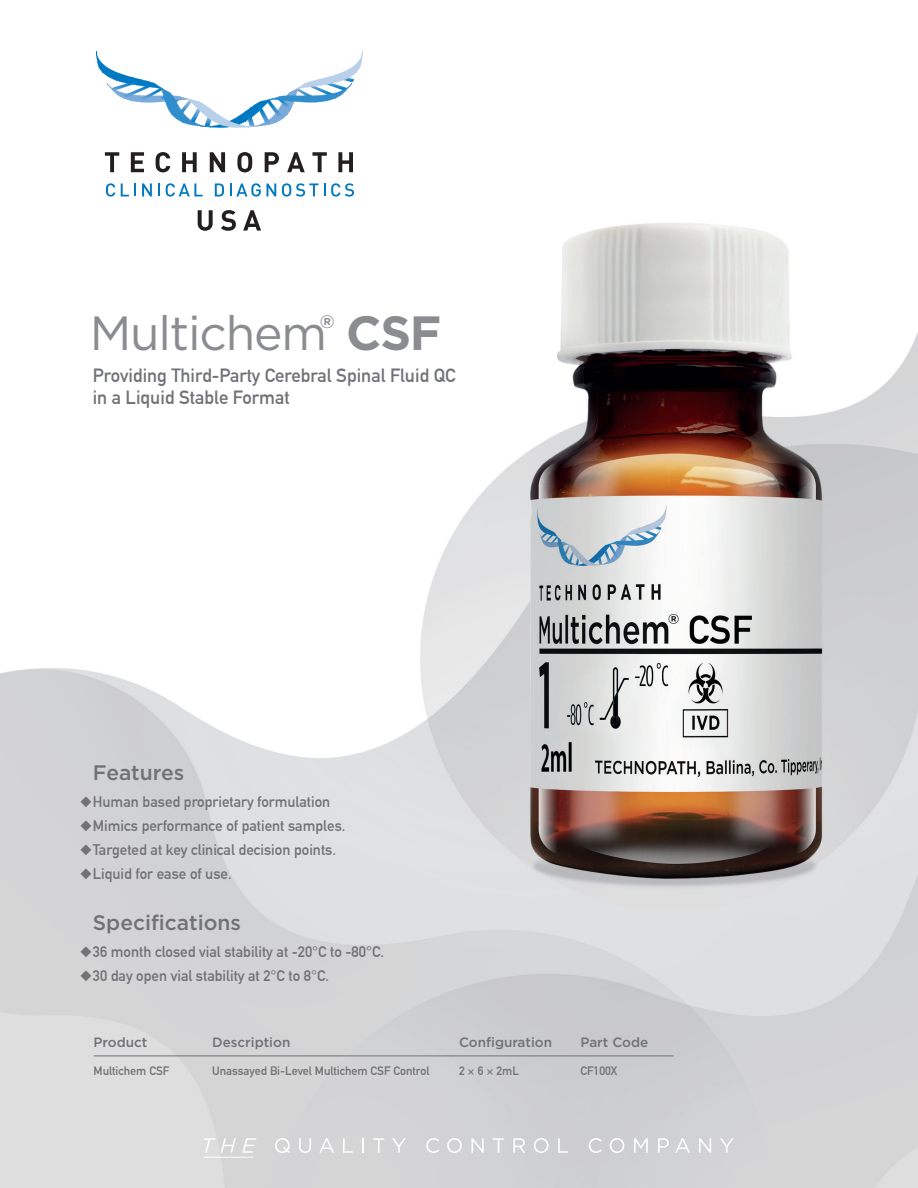
<style>
.page{position:relative;width:918px;height:1188px;background:#fff}
.page>*{position:absolute;margin:0;border:0;box-sizing:border-box;transform-origin:0 0}
.Product_Name{font:48px "Gotham";letter-spacing:-.025em;color:#8a8c8f}
.Feature_Headings{font:500 21px "Gotham";color:#717275}
.sub_head{font:700 18.75px "DIN Alternate";color:#717275}
.Product_Name-2{font:700 18px "Gotham";color:#8a8c8f}
.t1{font:700 15px "DIN Alternate";color:#717275}
.Sub_Feature_Headings{font:500 13.5px "Gotham";color:#717275}
.Sub_Features_P{font:700 12px "DIN Alternate";color:#717275}
.s1{font-weight:700}
</style>
<div class="page">
<img style="left:0;top:152px;width:918px;height:1036px">
<hr style="left:94px;top:1056px;width:118px;height:1px;background:#717275">
<hr style="left:212px;top:1056px;width:247px;height:1px;background:#717275">
<hr style="left:459px;top:1056px;width:121px;height:1px;background:#717275">
<hr style="left:580px;top:1056px;width:94px;height:1px;background:#717275">
<svg style="left:105px;top:152px;width:14px;height:20px"></svg>
<svg style="left:131px;top:152px;width:13px;height:20px"></svg>
<svg style="left:156px;top:152px;width:14px;height:20px"></svg>
<svg style="left:182px;top:152px;width:15px;height:20px"></svg>
<svg style="left:210px;top:152px;width:15px;height:20px"></svg>
<svg style="left:237px;top:152px;width:15px;height:20px"></svg>
<svg style="left:265px;top:152px;width:14px;height:20px"></svg>
<svg style="left:287px;top:152px;width:18px;height:20px"></svg>
<svg style="left:312px;top:152px;width:15px;height:20px"></svg>
<svg style="left:338px;top:152px;width:15px;height:20px"></svg>
<svg style="left:106px;top:183px;width:9px;height:14px"></svg>
<svg style="left:121px;top:183px;width:15px;height:13px"></svg>
<svg style="left:142px;top:183px;width:10px;height:13px"></svg>
<svg style="left:158px;top:183px;width:2px;height:13px"></svg>
<svg style="left:166px;top:183px;width:37px;height:14px"></svg>
<svg style="left:215px;top:183px;width:9px;height:13px"></svg>
<svg style="left:230px;top:183px;width:46px;height:14px"></svg>
<svg style="left:282px;top:183px;width:43px;height:14px"></svg>
<svg style="left:331px;top:183px;width:23px;height:14px"></svg>
<svg style="left:96px;top:51px;width:267px;height:77px"></svg>
<svg style="left:198px;top:210px;width:15px;height:21px"></svg>
<svg style="left:221px;top:210px;width:15px;height:21px"></svg>
<svg style="left:243px;top:210px;width:18px;height:21px"></svg>
<svg style="left:204px;top:1138px;width:11px;height:15px"></svg>
<svg style="left:221px;top:1138px;width:15px;height:15px"></svg>
<svg style="left:242px;top:1138px;width:14px;height:15px"></svg>
<svg style="left:275px;top:1138px;width:15px;height:15px"></svg>
<svg style="left:299px;top:1138px;width:12px;height:15px"></svg>
<svg style="left:319px;top:1138px;width:15px;height:15px"></svg>
<svg style="left:343px;top:1138px;width:10px;height:15px"></svg>
<svg style="left:362px;top:1138px;width:2px;height:15px"></svg>
<svg style="left:373px;top:1138px;width:11px;height:15px"></svg>
<svg style="left:392px;top:1138px;width:14px;height:15px"></svg>
<svg style="left:426px;top:1138px;width:13px;height:15px"></svg>
<svg style="left:447px;top:1138px;width:15px;height:15px"></svg>
<svg style="left:471px;top:1138px;width:13px;height:15px"></svg>
<svg style="left:493px;top:1138px;width:11px;height:15px"></svg>
<svg style="left:513px;top:1138px;width:12px;height:15px"></svg>
<svg style="left:534px;top:1138px;width:15px;height:15px"></svg>
<svg style="left:558px;top:1138px;width:10px;height:15px"></svg>
<svg style="left:589px;top:1138px;width:13px;height:15px"></svg>
<svg style="left:610px;top:1138px;width:14px;height:15px"></svg>
<svg style="left:634px;top:1138px;width:14px;height:15px"></svg>
<svg style="left:658px;top:1138px;width:11px;height:15px"></svg>
<svg style="left:675px;top:1138px;width:15px;height:15px"></svg>
<svg style="left:699px;top:1138px;width:12px;height:15px"></svg>
<svg style="left:720px;top:1138px;width:14px;height:15px"></svg>
<hr style="left:204px;top:1157px;width:49px;height:1px;background:#fff">
<p class="Product_Name-2" style="left:320px;top:311px;width:16px">®</p>
<p class="Product_Name" style="left:90px;top:307px;width:353px">Multichem <span class="s1">CSF</span></p>
<p class="sub_head" style="left:93px;top:361px;width:364px">Providing Third-Party Cerebral Spinal Fluid QC</p>
<p class="sub_head" style="left:93px;top:383px;width:199px">in a Liquid Stable Format</p>
<p class="Feature_Headings" style="left:93px;top:761px;width:93px">Features</p>
<p class="t1" style="left:80px;top:791px;width:252px">◆Human based proprietary formulation</p>
<p class="t1" style="left:80px;top:815px;width:267px">◆Mimics performance of patient samples.</p>
<p class="t1" style="left:80px;top:839px;width:257px">◆Targeted at key clinical decision points.</p>
<p class="t1" style="left:80px;top:863px;width:153px">◆Liquid for ease of use.</p>
<p class="Feature_Headings" style="left:93px;top:911px;width:150px">Specifications</p>
<p class="t1" style="left:80px;top:941px;width:305px">◆36 month closed vial stability at -20°C to -80°C.</p>
<p class="t1" style="left:80px;top:965px;width:250px">◆30 day open vial stability at 2°C to 8°C.</p>
<p class="Sub_Feature_Headings" style="left:94px;top:1034px;width:55px">Product</p>
<p class="Sub_Feature_Headings" style="left:212px;top:1034px;width:80px">Description</p>
<p class="Sub_Feature_Headings" style="left:459px;top:1034px;width:95px">Configuration</p>
<p class="Sub_Feature_Headings" style="left:580px;top:1034px;width:69px">Part Code</p>
<p class="Sub_Features_P" style="left:94px;top:1061px;width:77px">Multichem CSF</p>
<p class="Sub_Features_P" style="left:212px;top:1061px;width:219px">Unassayed Bi-Level Multichem CSF Control</p>
<p class="Sub_Features_P" style="left:459px;top:1061px;width:62px">2 × 6 × 2mL</p>
<p class="Sub_Features_P" style="left:580px;top:1061px;width:38px">CF100X</p>
</div>
